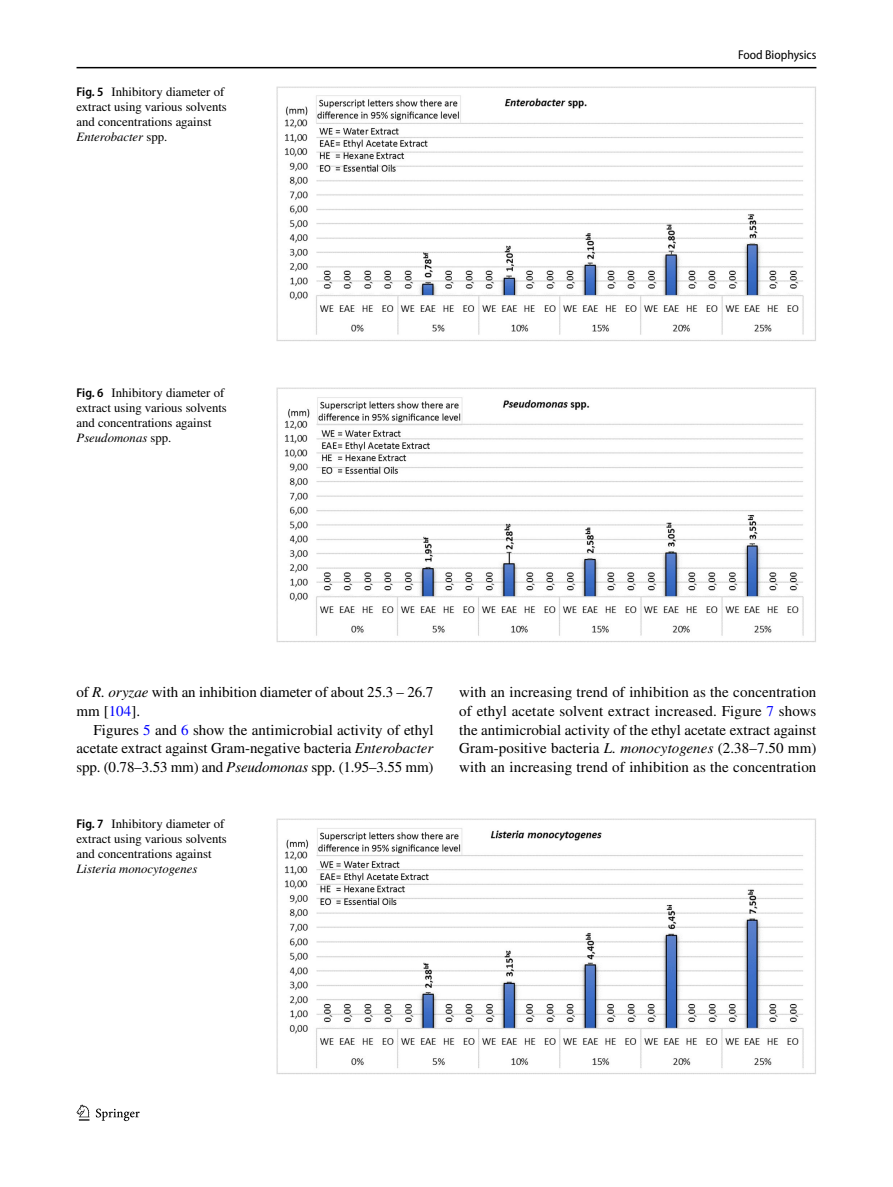
<style>
.page{position:relative;width:893px;height:1187px;background:#fff}
.page>*{position:absolute;margin:0;border:0;box-sizing:border-box;transform-origin:0 0}
.t1{font:15px/18.8px "STIX";color:#000;text-align:justify}
.t2{font:12.75px/15px "STIX";color:#000}
.t3{font:italic 12.75px "STIX";color:#000}
.t4{font:semi-condensed 12.75px "Myriad Pro";color:#000}
.s1{font-family:"Myriad Pro";font-weight:600;font-stretch:semi-condensed}
.s2{font-style:italic}
.s3{color:#00f}
</style>
<div class="page">
<hr style="left:77px;top:67px;width:739px;height:1px;background:#000">
<svg style="left:77px;top:1104px;width:12px;height:16px"></svg>
<svg style="left:96px;top:1108px;width:44px;height:12px"></svg>
<img style="left:276px;top:87px;width:540px;height:254px">
<img style="left:276px;top:387px;width:540px;height:255px">
<img style="left:276px;top:818px;width:540px;height:255px">
<p class="t2" style="left:77px;top:85px;width:152px"><span class="s1">Fig. 5</span> Inhibitory diameter of extract using various solvents and concentrations against<br><span class="s2">Enterobacter</span> spp.</p>
<p class="t4" style="left:738px;top:48px;width:80px">Food Biophysics</p>
<p class="t2" style="left:77px;top:386px;width:152px"><span class="s1">Fig. 6</span> Inhibitory diameter of extract using various solvents and concentrations against<br><span class="s2">Pseudomonas</span> spp.</p>
<p class="t1" style="left:77px;top:683px;width:358px">of <span class="s2">R. oryzae</span> with an inhibition diameter of about 25.3 – 26.7 mm [<span class="s3">104</span>].</p>
<p class="t1" style="left:77px;top:721px;width:359px;text-indent:17px">Figures <span class="s3">5</span> and <span class="s3">6</span> show the antimicrobial activity of ethyl acetate extract against Gram-negative bacteria <span class="s2">Enterobacter </span>spp. (0.78–3.53 mm) and <span class="s2">Pseudomonas</span> spp. (1.95–3.55 mm)</p>
<p class="t2" style="left:77px;top:817px;width:152px"><span class="s1">Fig. 7</span> Inhibitory diameter of extract using various solvents and concentrations against</p>
<p class="t3" style="left:77px;top:860px;width:122px">Listeria monocytogenes</p>
<p class="t1" style="left:459px;top:683px;width:359px">with an increasing trend of inhibition as the concentration of ethyl acetate solvent extract increased. Figure <span class="s3">7</span> shows the antimicrobial activity of the ethyl acetate extract against Gram-positive bacteria <span class="s2">L. monocytogenes</span> (2.38–7.50 mm) with an increasing trend of inhibition as the concentration</p>
</div>
